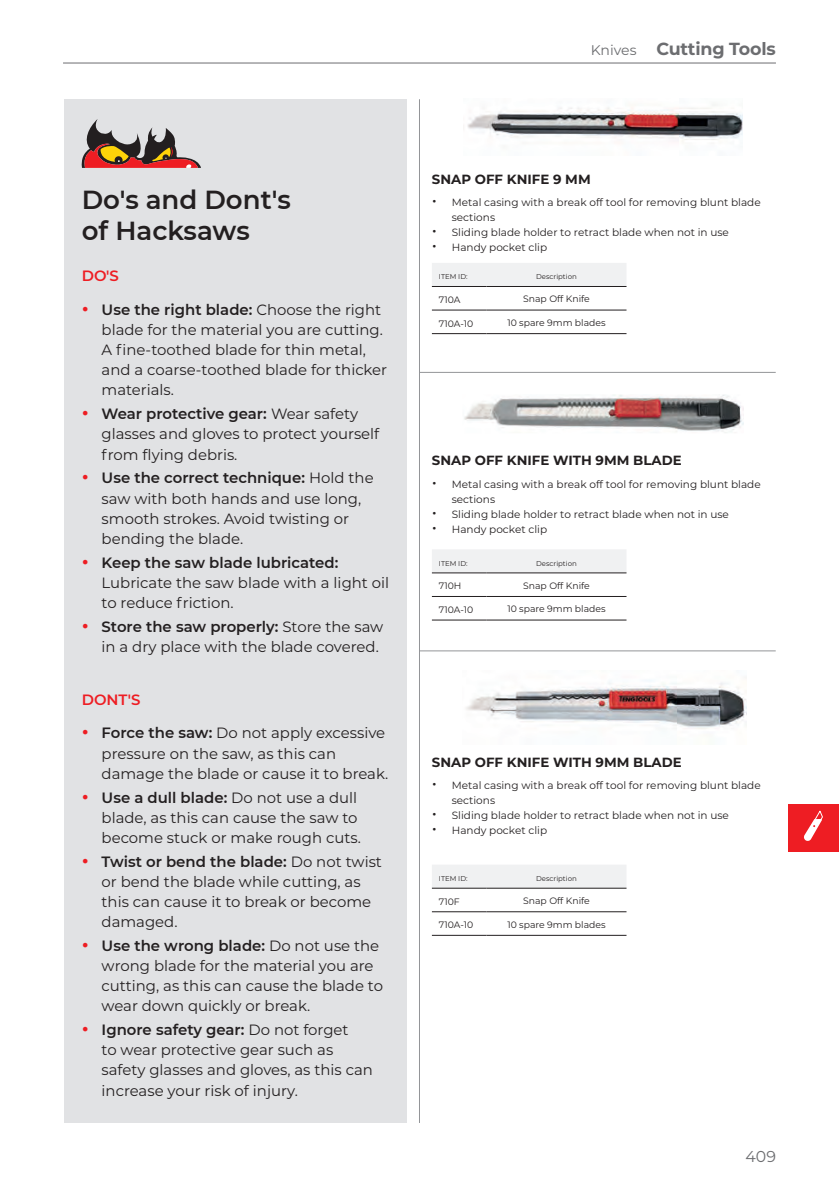
<style>
.page{position:relative;width:839px;height:1186px;background:#fff}
.page>*{position:absolute;margin:0;border:0;box-sizing:border-box;transform-origin:0 0}
.t1{font:600 26.07px/31.5px "Montserrat";color:#231f20}
.t2{font:700 17.5px "Montserrat";letter-spacing:-.01em;color:#6c6d70}
.t3{font:15.75px "Montserrat";color:#6c6d70}
.t4{font:14.88px/20.1px "Montserrat";color:#231f20}
.t5{font:600 14.88px "Montserrat";color:#ee1d23}
.t6{font:14px "Montserrat";color:#6c6d70}
.t7{font:700 13.3px "Montserrat";color:#231f20}
.t8{font:10.5px/14.9px "Montserrat";color:#231f20}
.t9{font:9.28px "Montserrat";color:#231f20}
.t10{font:7px "Montserrat";color:#231f20}
.s1{font-weight:600;font-size:21px;color:#ee1d23}
.s2{font-weight:600}
.s3{font-size:17.5px}
</style>
<div class="page">
<hr style="left:63px;top:63px;width:712px;height:1px;background:#6c6d70">
<hr style="left:419px;top:99px;width:1px;height:1024px;background:#939598">
<div style="left:788px;top:804px;width:50px;height:48px;background:#ee1d23"></div>
<svg style="left:804px;top:810px;width:18px;height:31px"></svg>
<hr style="left:419px;top:372px;width:356px;height:1px;background:#939598">
<hr style="left:419px;top:650px;width:356px;height:1px;background:#939598">
<img style="left:467px;top:104px;width:275px;height:38px">
<div style="left:432px;top:263px;width:194px;height:23px;background:#f0f1f2"></div>
<hr style="left:432px;top:310px;width:54px;height:1px;background:#231f20">
<hr style="left:486px;top:310px;width:140px;height:1px;background:#231f20">
<hr style="left:432px;top:333px;width:54px;height:1px;background:#231f20">
<hr style="left:486px;top:333px;width:140px;height:1px;background:#231f20">
<hr style="left:432px;top:286px;width:54px;height:1px;background:#231f20">
<hr style="left:486px;top:286px;width:140px;height:1px;background:#231f20">
<div style="left:432px;top:550px;width:194px;height:22px;background:#f0f1f2"></div>
<hr style="left:432px;top:596px;width:54px;height:1px;background:#231f20">
<hr style="left:486px;top:596px;width:140px;height:1px;background:#231f20">
<hr style="left:432px;top:620px;width:54px;height:1px;background:#231f20">
<hr style="left:486px;top:620px;width:140px;height:1px;background:#231f20">
<hr style="left:432px;top:572px;width:54px;height:1px;background:#231f20">
<hr style="left:486px;top:572px;width:140px;height:1px;background:#231f20">
<div style="left:432px;top:865px;width:194px;height:23px;background:#f0f1f2"></div>
<hr style="left:432px;top:911px;width:54px;height:1px;background:#231f20">
<hr style="left:486px;top:911px;width:140px;height:1px;background:#231f20">
<hr style="left:432px;top:935px;width:54px;height:1px;background:#231f20">
<hr style="left:486px;top:935px;width:140px;height:1px;background:#231f20">
<hr style="left:432px;top:888px;width:54px;height:1px;background:#231f20">
<hr style="left:486px;top:888px;width:140px;height:1px;background:#231f20">
<img style="left:464px;top:394px;width:279px;height:39px">
<img style="left:466px;top:680px;width:279px;height:49px">
<div style="left:64px;top:99px;width:343px;height:1024px;background:#e1e2e4"></div>
<svg style="left:82px;top:119px;width:119px;height:49px"></svg>
<p class="t6" style="left:590px;top:41px;width:47px">Knives</p>
<p class="t2" style="left:656px;top:36px;width:121px">Cutting Tools</p>
<h1 class="t1" style="left:82px;top:183px;width:210px">Do's and Dont's of Hacksaws</h1>
<p class="t5" style="left:82px;top:265px;width:39px">DO'S</p>
<p class="t4" style="left:102px;top:299px;width:287px;text-indent:-20px"><span class="s1">•</span> <span class="s2">Use the right blade:</span> Choose the right blade for the material you are cutting.<br>A fine-toothed blade for thin metal, and a coarse-toothed blade for thicker materials.</p>
<p class="t4" style="left:102px;top:403px;width:279px;text-indent:-20px"><span class="s1">•</span> <span class="s2">Wear protective gear:</span> Wear safety glasses and gloves to protect yourself from flying debris.</p>
<p class="t4" style="left:102px;top:467px;width:273px;text-indent:-20px"><span class="s1">•</span> <span class="s2">Use the correct technique:</span> Hold the saw with both hands and use long, smooth strokes. Avoid twisting or bending the blade.</p>
<p class="t4" style="left:102px;top:552px;width:289px;text-indent:-20px"><span class="s1">•</span> <span class="s2">Keep the saw blade lubricated:<br></span>Lubricate the saw blade with a light oil to reduce friction.</p>
<p class="t4" style="left:102px;top:616px;width:283px;text-indent:-20px"><span class="s1">•</span> <span class="s2">Store the saw properly:</span> Store the saw in a dry place with the blade covered.</p>
<p class="t5" style="left:82px;top:689px;width:60px">DONT'S</p>
<p class="t4" style="left:102px;top:722px;width:288px;text-indent:-20px"><span class="s1">•</span> <span class="s2">Force the saw:</span> Do not apply excessive pressure on the saw, as this can damage the blade or cause it to break.</p>
<p class="t4" style="left:102px;top:786px;width:261px;text-indent:-20px"><span class="s1">•</span> <span class="s2">Use a dull blade:</span> Do not use a dull blade, as this can cause the saw to become stuck or make rough cuts.</p>
<p class="t4" style="left:102px;top:851px;width:282px;text-indent:-20px"><span class="s1">•</span> <span class="s2">Twist or bend the blade:</span> Do not twist or bend the blade while cutting, as this can cause it to break or become damaged.</p>
<p class="t4" style="left:102px;top:935px;width:283px;text-indent:-20px"><span class="s1">•</span> <span class="s2">Use the wrong blade:</span> Do not use the wrong blade for the material you are cutting, as this can cause the blade to wear down quickly or break.</p>
<p class="t4" style="left:102px;top:1019px;width:273px;text-indent:-20px"><span class="s1">•</span> <span class="s2">Ignore safety gear:</span> Do not forget<br>to wear protective gear such as safety glasses and gloves, as this can increase your risk of injury.</p>
<p class="t7" style="left:432px;top:169px;width:160px">SNAP OFF KNIFE 9 MM</p>
<p class="t8" style="left:451px;top:195px;width:310px;text-indent:-20px"><span class="s3">•</span> Metal casing with a break off tool for removing blunt blade sections</p>
<p class="t8" style="left:432px;top:224px;width:298px"><span class="s3">•</span> Sliding blade holder to retract blade when not in use</p>
<p class="t8" style="left:432px;top:239px;width:117px"><span class="s3">•</span> Handy pocket clip</p>
<p class="t10" style="left:439px;top:272px;width:30px">ITEM ID:</p>
<p class="t10" style="left:536px;top:272px;width:42px">Description</p>
<p class="t9" style="left:439px;top:293px;width:23px">710A</p>
<p class="t9" style="left:523px;top:293px;width:68px">Snap Off Knife</p>
<p class="t9" style="left:439px;top:317px;width:36px">710A-10</p>
<p class="t9" style="left:507px;top:316px;width:100px">10 spare 9mm blades</p>
<p class="t7" style="left:432px;top:451px;width:251px">SNAP OFF KNIFE WITH 9MM BLADE</p>
<p class="t8" style="left:451px;top:476px;width:310px;text-indent:-20px"><span class="s3">•</span> Metal casing with a break off tool for removing blunt blade sections</p>
<p class="t8" style="left:432px;top:506px;width:298px"><span class="s3">•</span> Sliding blade holder to retract blade when not in use</p>
<p class="t8" style="left:432px;top:521px;width:117px"><span class="s3">•</span> Handy pocket clip</p>
<p class="t10" style="left:439px;top:558px;width:30px">ITEM ID:</p>
<p class="t10" style="left:536px;top:558px;width:42px">Description</p>
<p class="t9" style="left:439px;top:580px;width:24px">710H</p>
<p class="t9" style="left:523px;top:579px;width:68px">Snap Off Knife</p>
<p class="t9" style="left:439px;top:603px;width:36px">710A-10</p>
<p class="t9" style="left:507px;top:603px;width:100px">10 spare 9mm blades</p>
<p class="t7" style="left:432px;top:752px;width:251px">SNAP OFF KNIFE WITH 9MM BLADE</p>
<p class="t8" style="left:451px;top:777px;width:310px;text-indent:-20px"><span class="s3">•</span> Metal casing with a break off tool for removing blunt blade sections</p>
<p class="t8" style="left:432px;top:807px;width:298px"><span class="s3">•</span> Sliding blade holder to retract blade when not in use</p>
<p class="t8" style="left:432px;top:822px;width:117px"><span class="s3">•</span> Handy pocket clip</p>
<p class="t10" style="left:439px;top:874px;width:30px">ITEM ID:</p>
<p class="t10" style="left:536px;top:874px;width:42px">Description</p>
<p class="t9" style="left:439px;top:895px;width:22px">710F</p>
<p class="t9" style="left:523px;top:894px;width:68px">Snap Off Knife</p>
<p class="t9" style="left:439px;top:918px;width:36px">710A-10</p>
<p class="t9" style="left:507px;top:918px;width:100px">10 spare 9mm blades</p>
<p class="t3" style="left:745px;top:1145px;width:32px">409</p>
</div>
